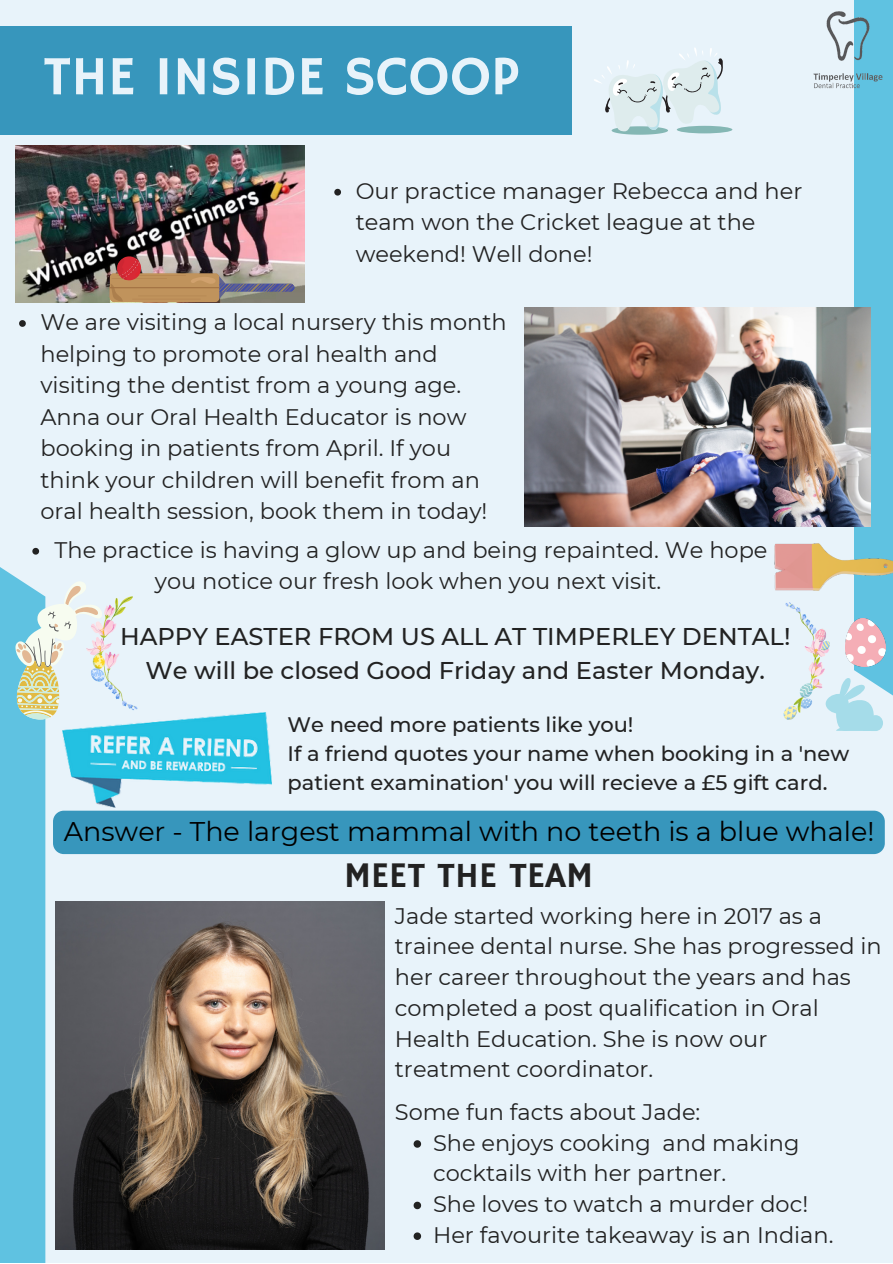
<style>
.page{position:relative;width:893px;height:1264px;background:#fff}
.page>*{position:absolute;margin:0;border:0;box-sizing:border-box;transform-origin:0 0}
.t1{font:55.5px "Hammersmith One";color:#e8f3fa}
.t2{font:36px "Hammersmith One";color:#222}
.t3{font:27px "Montserrat";color:#000}
.t4{font:500 24.15px/33.8px "Montserrat";color:#222;text-align:center}
.t5{font:22.5px/31.5px "Montserrat";color:#222}
.t6{font:500 21px/29.2px "Montserrat";color:#222}
</style>
<div class="page">
<div style="left:0;top:0;width:892px;height:1262px;background:#e8f3fa"></div>
<div style="left:0;top:567px;width:45px;height:695px;background:#5fc2e1"></div>
<div style="left:853px;top:0;width:39px;height:699px;background:#5fc2e1"></div>
<div style="left:0;top:26px;width:571px;height:108px;background:#3796bc"></div>
<img style="left:813px;top:0;width:70px;height:99px">
<div style="left:676px;top:126px;width:56px;height:7px;background:#84b7b4;border-radius:50%"></div>
<svg style="left:594px;top:48px;width:129px;height:87px"></svg>
<img style="left:55px;top:901px;width:330px;height:348px">
<img style="left:62px;top:712px;width:209px;height:95px">
<img style="left:524px;top:307px;width:346px;height:219px">
<img style="left:774px;top:543px;width:118px;height:47px">
<img style="left:15px;top:146px;width:289px;height:156px">
<img style="left:97px;top:220px;width:199px;height:83px">
<img style="left:102px;top:596px;width:36px;height:115px">
<img style="left:783px;top:603px;width:46px;height:117px">
<svg style="left:825px;top:676px;width:57px;height:55px"></svg>
<img style="left:845px;top:618px;width:40px;height:48px">
<svg style="left:15px;top:581px;width:87px;height:138px"></svg>
<svg style="left:413px;top:1140px;width:8px;height:7px"></svg>
<svg style="left:413px;top:1201px;width:8px;height:8px"></svg>
<svg style="left:413px;top:1232px;width:8px;height:7px"></svg>
<svg style="left:334px;top:189px;width:7px;height:6px"></svg>
<div style="left:53px;top:810px;width:831px;height:44px;background:#3796bc"></div>
<svg style="left:32px;top:548px;width:7px;height:6px"></svg>
<svg style="left:19px;top:320px;width:7px;height:7px"></svg>
<h1 class="t1" style="left:43px;top:44px;width:477px">THE INSIDE SCOOP</h1>
<p class="t5" style="left:355px;top:175px;width:448px">Our practice manager Rebecca and her team won the Cricket league at the weekend! Well done!</p>
<p class="t5" style="left:40px;top:306px;width:468px">We are visiting a local nursery this month helping to promote oral health and visiting the dentist from a young age.<br>Anna our Oral Health Educator is now booking in patients from April. If you think your children will benefit from an oral health session, book them in today!</p>
<p class="t5" style="left:55px;top:534px;width:714px;text-align:center">The practice is having a glow up and being repainted. We hope you notice our fresh look when you next visit.</p>
<p class="t4" style="left:120px;top:620px;width:672px">HAPPY EASTER FROM US ALL AT TIMPERLEY DENTAL!<br>We will be closed Good Friday and Easter Monday.</p>
<p class="t6" style="left:287px;top:709px;width:563px">We need more patients like you!<br>If a friend quotes your name when booking in a 'new patient examination' you will recieve a £5 gift card.</p>
<p class="t3" style="left:64px;top:814px;width:812px">Answer - The largest mammal with no teeth is a blue whale!</p>
<h2 class="t2" style="left:344px;top:855px;width:250px">MEET THE TEAM</h2>
<p class="t5" style="left:395px;top:900px;width:488px;line-height:30.8px">Jade started working here in 2017 as a trainee dental nurse. She has progressed in her career throughout the years and has completed a post qualification in Oral Health Education. She is now our treatment coordinator.</p>
<p class="t5" style="left:395px;top:1096px;width:307px">Some fun facts about Jade:</p>
<p class="t5" style="left:433px;top:1127px;width:402px;line-height:30.8px">She enjoys cooking and making cocktails with her partner.<br>She loves to watch a murder doc!<br>Her favourite takeaway is an Indian.</p>
</div>
